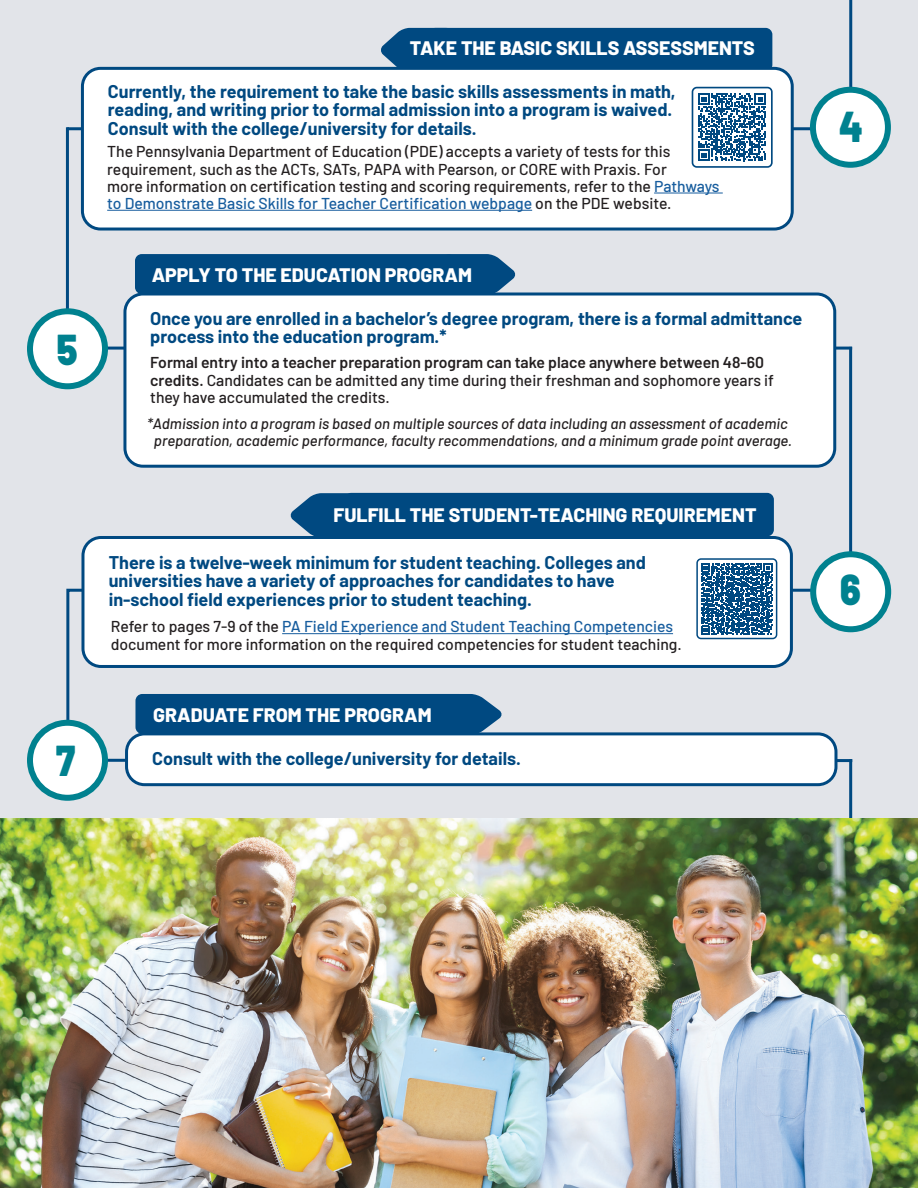
<style>
.page{position:relative;width:918px;height:1188px;background:#e2e4e9}
.page>*{position:absolute;margin:0;border:0;box-sizing:border-box;transform-origin:0 0}
.t1{font:900 43.2px "Barlow";color:#00818f;scale:.87 1}
.Section_Heading{font:800 19.5px "Barlow";color:#fff}
.t2{font:700 18px/18.8px "Barlow";color:#004981}
.t3{font:500 15.75px/17.2px "Barlow";color:#231f20}
.t4{font:italic 500 15px "Barlow";color:#231f20}
.s1{color:#175d9e}
.s2{font-weight:600}
</style>
<div class="page">
<hr style="left:59px;top:759px;width:793px;height:3px;background:#004981">
<svg style="left:65px;top:588px;width:779px;height:168px"></svg>
<hr style="left:849px;top:759px;width:3px;height:109px;background:#004981">
<div style="left:344px;top:493px;width:430px;height:43px;background:#004981;border-radius:7px"></div>
<svg style="left:290px;top:493px;width:59px;height:43px"></svg>
<hr style="left:849px;top:347px;width:3px;height:253px;background:#004981">
<hr style="left:849px;top:0;width:3px;height:111px;background:#004981">
<div style="left:83px;top:537px;width:708px;height:129px;background:#fff;border-radius:18px"></div>
<div style="left:81px;top:536px;width:712px;height:132px;border:3px solid #004981;border-radius:18px"></div>
<div style="left:127px;top:734px;width:709px;height:51px;background:#fff;border-radius:18px"></div>
<div style="left:125px;top:732px;width:712px;height:54px;border:3px solid #004981;border-radius:18px"></div>
<div style="left:813px;top:554px;width:75px;height:75px;background:#fff;border-radius:50%"></div>
<div style="left:810px;top:551px;width:81px;height:81px;border:6px solid #00818f;border-radius:50%"></div>
<div style="left:30px;top:723px;width:75px;height:75px;background:#fff;border-radius:50%"></div>
<div style="left:27px;top:720px;width:81px;height:81px;border:6px solid #00818f;border-radius:50%"></div>
<div style="left:135px;top:694px;width:331px;height:40px;background:#004981;border-radius:7px"></div>
<svg style="left:398px;top:694px;width:104px;height:41px"></svg>
<hr style="left:67px;top:127px;width:796px;height:3px;background:#004981">
<hr style="left:66px;top:127px;width:3px;height:196px;background:#004981">
<div style="left:429px;top:28px;width:343px;height:43px;background:#004981;border-radius:7px"></div>
<svg style="left:380px;top:28px;width:53px;height:39px"></svg>
<div style="left:82px;top:68px;width:710px;height:161px;background:#fff;border-radius:18px"></div>
<div style="left:81px;top:67px;width:713px;height:164px;border:3px solid #004981;border-radius:18px"></div>
<div style="left:813px;top:90px;width:75px;height:75px;background:#fff;border-radius:50%"></div>
<div style="left:810px;top:87px;width:81px;height:81px;border:6px solid #00818f;border-radius:50%"></div>
<hr style="left:57px;top:347px;width:795px;height:3px;background:#004981">
<div style="left:135px;top:254px;width:320px;height:40px;background:#004981;border-radius:7px"></div>
<svg style="left:423px;top:254px;width:93px;height:39px"></svg>
<div style="left:125px;top:294px;width:710px;height:172px;background:#fff;border-radius:18px"></div>
<div style="left:123px;top:293px;width:713px;height:175px;border:3px solid #004981;border-radius:18px"></div>
<div style="left:30px;top:311px;width:75px;height:75px;background:#fff;border-radius:50%"></div>
<div style="left:27px;top:308px;width:81px;height:81px;border:6px solid #00818f;border-radius:50%"></div>
<img style="left:0;top:819px;width:918px;height:369px">
<hr style="left:654px;top:193px;width:69px;height:1px;background:#175d9e">
<hr style="left:107px;top:210px;width:425px;height:1px;background:#175d9e">
<svg style="left:698px;top:93px;width:68px;height:68px"></svg>
<div style="left:692px;top:87px;width:81px;height:81px;border:2px solid #004981;border-radius:4px"></div>
<hr style="left:282px;top:633px;width:391px;height:1px;background:#175d9e">
<svg style="left:701px;top:563px;width:71px;height:71px"></svg>
<div style="left:696px;top:558px;width:81px;height:81px;border:2px solid #004981;border-radius:4px"></div>
<p class="t1" style="left:57px;top:317px;width:25px">5</p>
<p class="t1" style="left:56px;top:728px;width:24px">7</p>
<h1 class="Section_Heading" style="left:410px;top:34px;width:347px">TAKE THE BASIC SKILLS ASSESSMENTS</h1>
<p class="t2" style="left:108px;top:80px;width:569px">Currently, the requirement to take the basic skills assessments in math, reading, and writing prior to formal admission into a program is waived.<br>Consult with the college/university for details.</p>
<p class="t3" style="left:107px;top:142px;width:565px">The Pennsylvania Department of Education (PDE) accepts a variety of tests for this requirement, such as the ACTs, SATs, PAPA with Pearson, or CORE with Praxis. For</p>
<p class="t3" style="left:107px;top:176px;width:614px">more information on certification testing and scoring requirements, refer to the <span class="s1">Pathways to Demonstrate Basic Skills for Teacher Certification webpage</span> on the PDE website.</p>
<h1 class="Section_Heading" style="left:152px;top:260px;width:322px">APPLY TO THE EDUCATION PROGRAM</h1>
<p class="t2" style="left:150px;top:307px;width:654px">Once you are enrolled in a bachelor’s degree program, there is a formal admittance process into the education program.*</p>
<p class="t3" style="left:150px;top:353px;width:625px"><span class="s2">Formal entry into a teacher preparation program can take place anywhere between 48-60 credits.</span> Candidates can be admitted any time during their freshman and sophomore years if they have accumulated the credits.</p>
<p class="t4" style="left:147px;top:412px;width:642px">*Admission into a program is based on multiple sources of data including an assessment of academic</p>
<p class="t4" style="left:154px;top:429px;width:640px">preparation, academic performance, faculty recommendations, and a minimum grade point average.</p>
<h1 class="Section_Heading" style="left:334px;top:501px;width:425px">FULFILL THE STUDENT-TEACHING REQUIREMENT</h1>
<p class="t2" style="left:109px;top:551px;width:539px">There is a twelve-week minimum for student teaching. Colleges and universities have a variety of approaches for candidates to have</p>
<p class="t2" style="left:109px;top:589px;width:425px">in-school field experiences prior to student teaching.</p>
<p class="t3" style="left:111px;top:617px;width:572px">Refer to pages 7-9 of the <span class="s1">PA Field Experience and Student Teaching Competencies </span>document for more information on the required competencies for student teaching.</p>
<h1 class="Section_Heading" style="left:153px;top:700px;width:280px">GRADUATE FROM THE PROGRAM</h1>
<p class="t2" style="left:152px;top:747px;width:370px">Consult with the college/university for details.</p>
<p class="t1" style="left:839px;top:94px;width:29px">4</p>
<p class="t1" style="left:840px;top:557px;width:25px">6</p>
</div>
